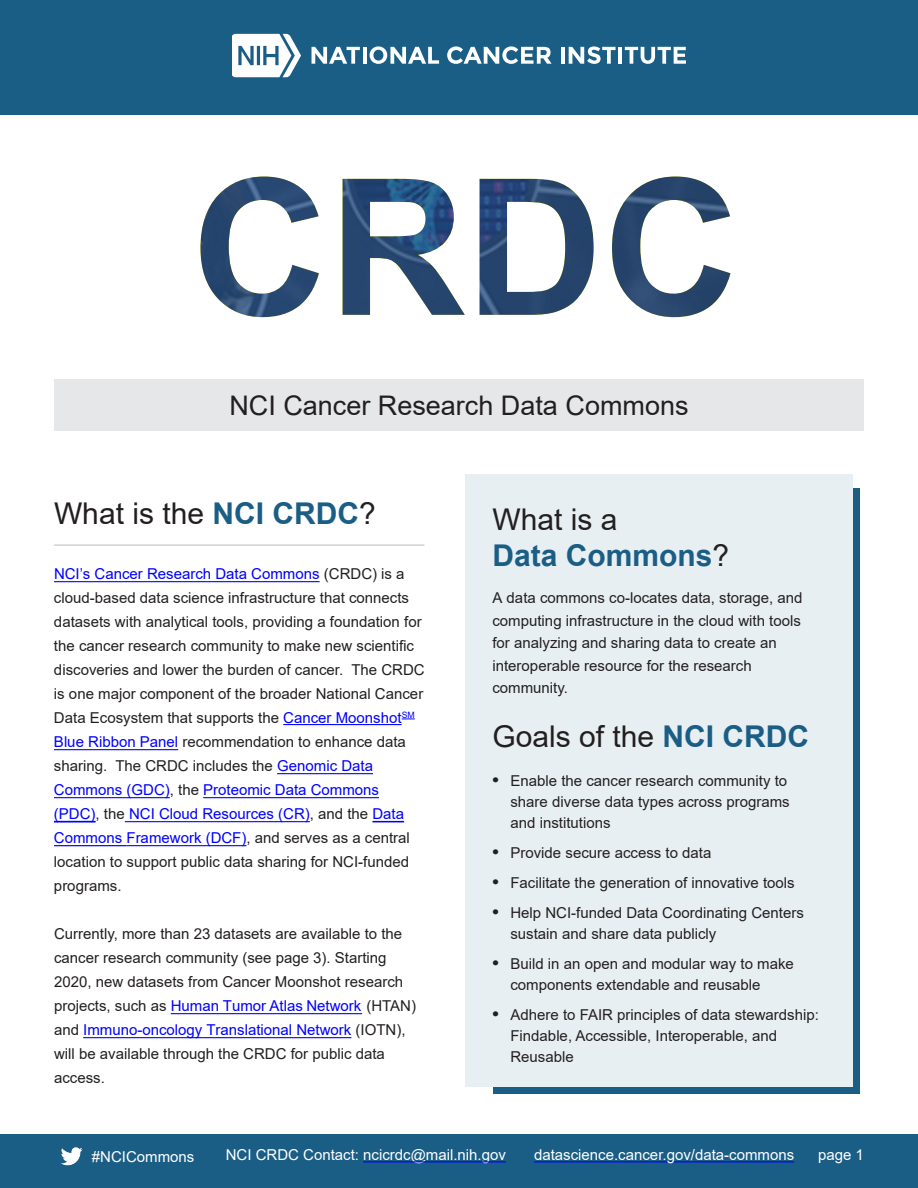
<style>
.page{position:relative;width:918px;height:1188px;background:#fff}
.page>*{position:absolute;margin:0;border:0;box-sizing:border-box;transform-origin:0 0}
.t1{font:30px "Arial";color:#231f20}
.t2{font:700 30px/36px "Arial";color:#1a5e86}
.t3{font:27px "Arial";color:#231f20}
.t4{font:15px/24px "Arial";color:#231f20}
.t5{font:15px "Arial";color:#fff}
.s1{font-weight:700;color:#1a5e86}
.s2{color:#00f}
.s3{font-weight:400;color:#231f20}
.s4{font-weight:700;font-size:18px}
</style>
<div class="page">
<div style="left:493px;top:488px;width:367px;height:606px;background:#1a5e86"></div>
<div style="left:0;top:0;width:918px;height:114px;background:#1a5e86"></div>
<svg style="left:312px;top:47px;width:48px;height:17px"></svg>
<hr style="left:363px;top:47px;width:3px;height:17px;background:#fff">
<svg style="left:370px;top:46px;width:69px;height:18px"></svg>
<svg style="left:447px;top:46px;width:105px;height:18px"></svg>
<hr style="left:561px;top:47px;width:4px;height:17px;background:#fff">
<svg style="left:569px;top:46px;width:47px;height:18px"></svg>
<hr style="left:618px;top:47px;width:4px;height:17px;background:#fff">
<svg style="left:625px;top:47px;width:61px;height:17px"></svg>
<svg style="left:232px;top:34px;width:69px;height:43px"></svg>
<img style="left:200px;top:177px;width:530px;height:140px">
<div style="left:54px;top:380px;width:810px;height:51px;background:#e6e7e9"></div>
<hr style="left:54px;top:544px;width:370px;height:2px;background:#d1d2d4">
<div style="left:465px;top:474px;width:388px;height:613px;background:#e8eff3"></div>
<hr style="left:283px;top:724px;width:119px;height:1px;background:#00f">
<svg style="left:402px;top:719px;width:13px;height:1px"></svg>
<div style="left:0;top:1134px;width:918px;height:54px;background:#1a5e86"></div>
<img style="left:61px;top:1147px;width:22px;height:19px">
<hr style="left:534px;top:1161px;width:260px;height:1px;background:#00f">
<hr style="left:363px;top:1161px;width:143px;height:1px;background:#00f">
<hr style="left:54px;top:581px;width:266px;height:1px;background:#00f">
<hr style="left:54px;top:749px;width:124px;height:1px;background:#00f">
<hr style="left:277px;top:773px;width:96px;height:1px;background:#00f">
<hr style="left:54px;top:797px;width:116px;height:1px;background:#00f">
<hr style="left:203px;top:797px;width:176px;height:1px;background:#00f">
<hr style="left:54px;top:821px;width:42px;height:1px;background:#00f">
<hr style="left:125px;top:821px;width:185px;height:1px;background:#00f">
<hr style="left:372px;top:821px;width:32px;height:1px;background:#00f">
<hr style="left:54px;top:845px;width:73px;height:1px;background:#00f">
<hr style="left:127px;top:845px;width:120px;height:1px;background:#00f">
<hr style="left:171px;top:1013px;width:191px;height:1px;background:#00f">
<hr style="left:83px;top:1037px;width:268px;height:1px;background:#00f">
<p class="t3" style="left:229px;top:387px;width:461px">NCI Cancer Research Data Commons</p>
<p class="t1" style="left:54px;top:493px;width:323px">What is the <span class="s1">NCI CRDC</span>?</p>
<p class="t4" style="left:54px;top:562px;width:372px"><span class="s2">NCI’s Cancer Research Data Commons</span> (CRDC) is a cloud-based data science infrastructure that connects datasets with analytical tools, providing a foundation for the cancer research community to make new scientific discoveries and lower the burden of cancer. The CRDC is one major component of the broader National Cancer Data Ecosystem that supports the <span class="s2">Cancer Moonshot</span><sup>SM </sup><span class="s2">Blue Ribbon Panel</span> recommendation to enhance data sharing. The CRDC includes the <span class="s2">Genomic Data Commons (GDC)</span>, the <span class="s2">Proteomic Data Commons (PDC)</span>, the <span class="s2">NCI Cloud Resources (CR)</span>, and the <span class="s2">Data Commons Framework (DCF)</span>, and serves as a central location to support public data sharing for NCI-funded programs.</p>
<p class="t4" style="left:54px;top:922px;width:364px">Currently, more than 23 datasets are available to the cancer research community (see page 3). Starting 2020, new datasets from Cancer Moonshot research projects, such as <span class="s2">Human Tumor Atlas Network</span> (HTAN) and <span class="s2">Immuno-oncology Translational Network</span> (IOTN), will be available through the CRDC for public data access.</p>
<p class="t2" style="left:492px;top:501px;width:238px"><span class="s3">What is a<br></span>Data Commons<span class="s3">?</span></p>
<p class="t4" style="left:492px;top:586px;width:312px;line-height:22.5px">A data commons co-locates data, storage, and computing infrastructure in the cloud with tools for analyzing and sharing data to create an interoperable resource for the research community.</p>
<p class="t1" style="left:492px;top:716px;width:318px">Goals of the <span class="s1">NCI CRDC</span></p>
<p class="t4" style="left:492px;top:769px;width:296px"><span class="s4">•</span> Enable the cancer research community to</p>
<p class="t4" style="left:510px;top:791px;width:281px;line-height:21px">share diverse data types across programs and institutions</p>
<p class="t4" style="left:492px;top:841px;width:220px"><span class="s4">•</span> Provide secure access to data</p>
<p class="t4" style="left:492px;top:871px;width:304px"><span class="s4">•</span> Facilitate the generation of innovative tools</p>
<p class="t4" style="left:510px;top:902px;width:295px;line-height:21px;text-indent:-18px"><span class="s4">•</span> Help NCI-funded Data Coordinating Centers sustain and share data publicly</p>
<p class="t4" style="left:510px;top:953px;width:285px;line-height:21px;text-indent:-18px"><span class="s4">•</span> Build in an open and modular way to make components extendable and reusable</p>
<p class="t4" style="left:510px;top:1004px;width:310px;line-height:21px;text-indent:-18px"><span class="s4">•</span> Adhere to FAIR principles of data stewardship:<br>Findable, Accessible, Interoperable, and<br>Reusable</p>
<p class="t5" style="left:92px;top:1147px;width:104px">#NCICommons</p>
<p class="t5" style="left:226px;top:1145px;width:282px">NCI CRDC Contact: ncicrdc@mail.nih.gov</p>
<p class="t5" style="left:534px;top:1145px;width:262px">datascience.cancer.gov/data-commons</p>
<p class="t5" style="left:818px;top:1145px;width:47px">page 1</p>
</div>
